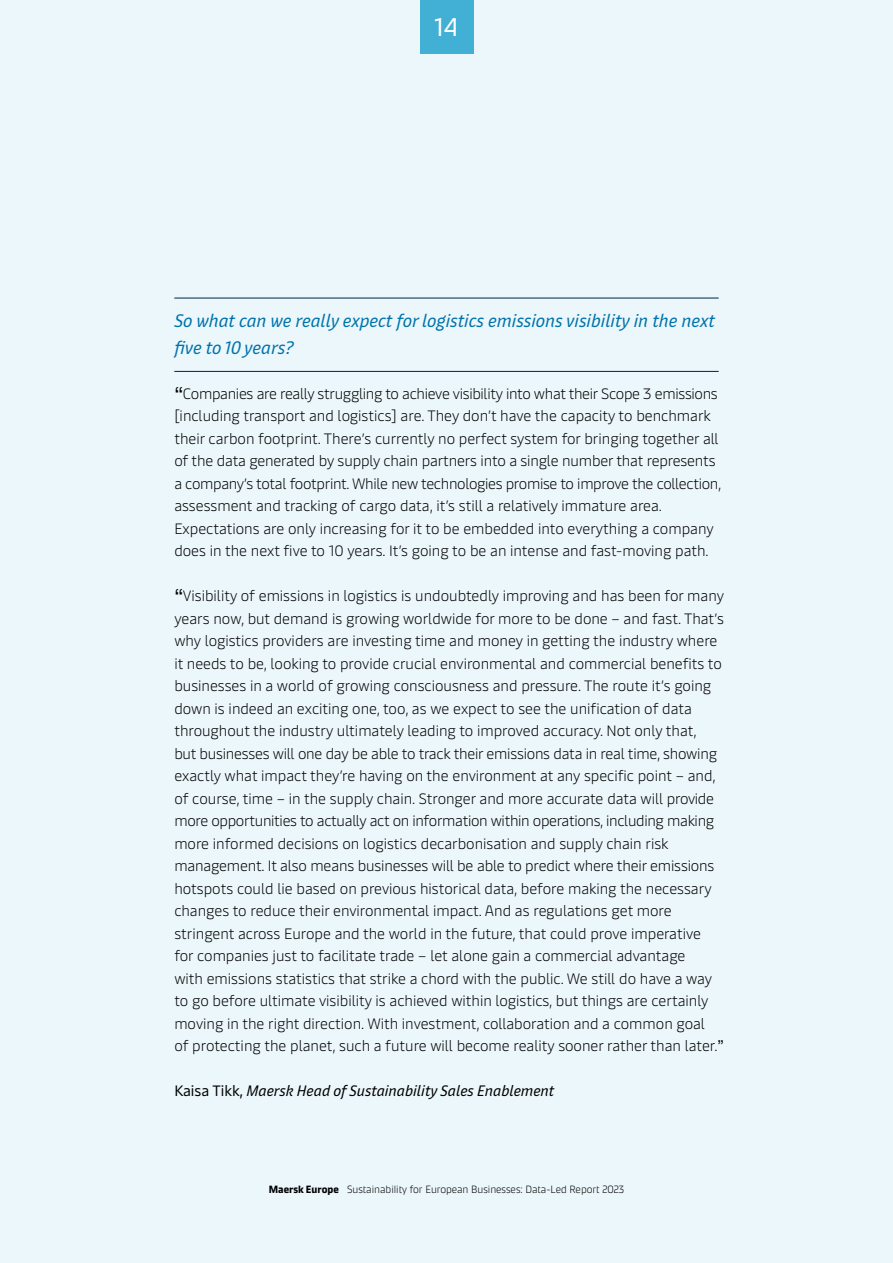
<style>
.page{position:relative;width:893px;height:1263px;background:#ecf7fb}
.page>*{position:absolute;margin:0;border:0;box-sizing:border-box;transform-origin:0 0}
.t1{font:25.5px "Maersk Headline";color:#fff}
.t2{font:italic 18px/27px "Maersk Text";color:#0073ab}
.t3{font:300 15px/22.5px "Maersk Text";color:#000}
.t4{font:italic 15px "Maersk Text";color:#000}
.t5{font:300 10.5px "Maersk Headline";color:#000}
.s1{font-family:"Helvetica Neue";font-weight:400;font-size:21px}
.s2{font-family:"Helvetica Neue";font-weight:400}
.s3{font-style:normal}
.s4{font-weight:700}
</style>
<div class="page">
<div style="left:420px;top:0;width:53px;height:53px;background:#42b0d5"></div>
<hr style="left:174px;top:371px;width:545px;height:1px;background:#00243d">
<hr style="left:174px;top:298px;width:545px;height:1px;background:#00243d">
<h1 class="t1" style="left:435px;top:7px;width:25px">14</h1>
<p class="t2" style="left:174px;top:304px;width:542px">So what can we really expect for logistics emissions visibility in the next five to 10 years?</p>
<p class="t3" style="left:174px;top:380px;width:548px"><span class="s1">“</span>Companies are really struggling to achieve visibility into what their Scope 3 emissions [including transport and logistics] are. They don’t have the capacity to benchmark their carbon footprint. There’s currently no perfect system for bringing together all of the data generated by supply chain partners into a single number that represents a company’s total footprint. While new technologies promise to improve the collection, assessment and tracking of cargo data, it’s still a relatively immature area.<br>Expectations are only increasing for it to be embedded into everything a company does in the next five to 10 years. It’s going to be an intense and fast-moving path.</p>
<p class="t3" style="left:174px;top:583px;width:551px"><span class="s1">“</span>Visibility of emissions in logistics is undoubtedly improving and has been for many years now, but demand is growing worldwide for more to be done – and fast. That’s why logistics providers are investing time and money in getting the industry where it needs to be, looking to provide crucial environmental and commercial benefits to businesses in a world of growing consciousness and pressure. The route it’s going down is indeed an exciting one, too, as we expect to see the unification of data throughout the industry ultimately leading to improved accuracy. Not only that,<br>but businesses will one day be able to track their emissions data in real time, showing exactly what impact they’re having on the environment at any specific point – and, of course, time – in the supply chain. Stronger and more accurate data will provide more opportunities to actually act on information within operations, including making more informed decisions on logistics decarbonisation and supply chain risk management. It also means businesses will be able to predict where their emissions hotspots could lie based on previous historical data, before making the necessary changes to reduce their environmental impact. And as regulations get more stringent across Europe and the world in the future, that could prove imperative for companies just to facilitate trade – let alone gain a commercial advantage<br>with emissions statistics that strike a chord with the public. We still do have a way to go before ultimate visibility is achieved within logistics, but things are certainly moving in the right direction. With investment, collaboration and a common goal<br>of protecting the planet, such a future will become reality sooner rather than later.<span class="s2">”</span></p>
<p class="t4" style="left:174px;top:1078px;width:381px"><span class="s3">Kaisa Tikk,</span> Maersk Head of Sustainability Sales Enablement</p>
<p class="t5" style="left:269px;top:1181px;width:357px"><span class="s4">Maersk Europe</span> Sustainability for European Businesses: Data-Led Report 2023</p>
</div>
